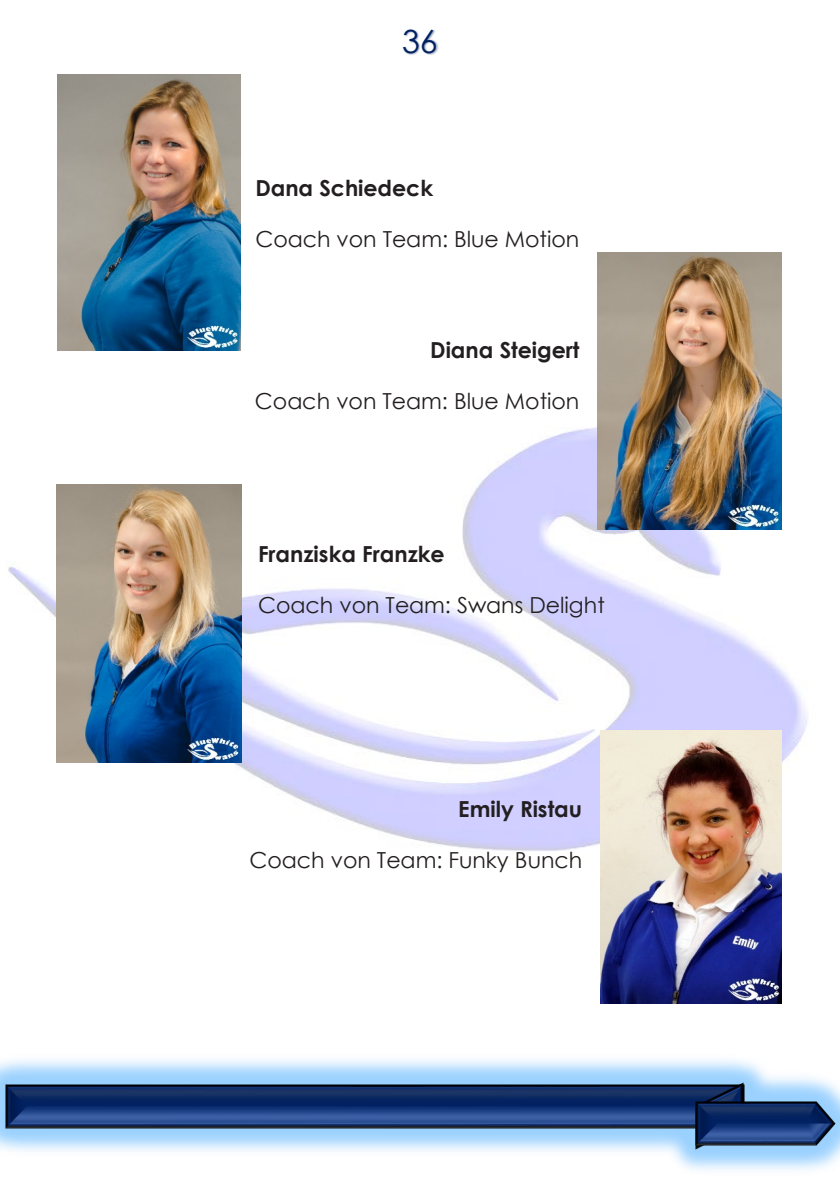
<style>
.page{position:relative;width:840px;height:1191px;background:#fff}
.page>*{position:absolute;margin:0;border:0;box-sizing:border-box;transform-origin:0 0}
.t1{font:32px "Century Gothic";color:#002060}
.t2{font:22px "Century Gothic";color:#231f20}
.t3{font:700 22px "Century Gothic";color:#231f20}
</style>
<div class="page">
<img style="left:8px;top:175px;width:799px;height:807px">
<img style="left:0;top:1059px;width:839px;height:112px">
<img style="left:6px;top:1085px;width:738px;height:43px">
<img style="left:694px;top:1082px;width:48px;height:68px">
<img style="left:694px;top:1101px;width:140px;height:44px">
<img style="left:403px;top:29px;width:36px;height:26px">
<img style="left:57px;top:75px;width:183px;height:275px">
<img style="left:596px;top:252px;width:185px;height:277px">
<img style="left:57px;top:484px;width:184px;height:278px">
<img style="left:599px;top:730px;width:182px;height:273px">
<p class="t1" style="left:402px;top:19px;width:37px">36</p>
<p class="t3" style="left:255px;top:172px;width:179px">Dana Schiedeck</p>
<p class="t2" style="left:255px;top:224px;width:325px">Coach von Team: Blue Motion</p>
<p class="t3" style="left:430px;top:333px;width:150px">Diana Steigert</p>
<p class="t2" style="left:255px;top:386px;width:326px">Coach von Team: Blue Motion</p>
<p class="t3" style="left:258px;top:537px;width:188px">Franziska Franzke</p>
<p class="t2" style="left:258px;top:590px;width:348px">Coach von Team: Swans Delight</p>
<p class="t3" style="left:458px;top:792px;width:125px">Emily Ristau</p>
<p class="t2" style="left:249px;top:845px;width:334px">Coach von Team: Funky Bunch</p>
</div>
